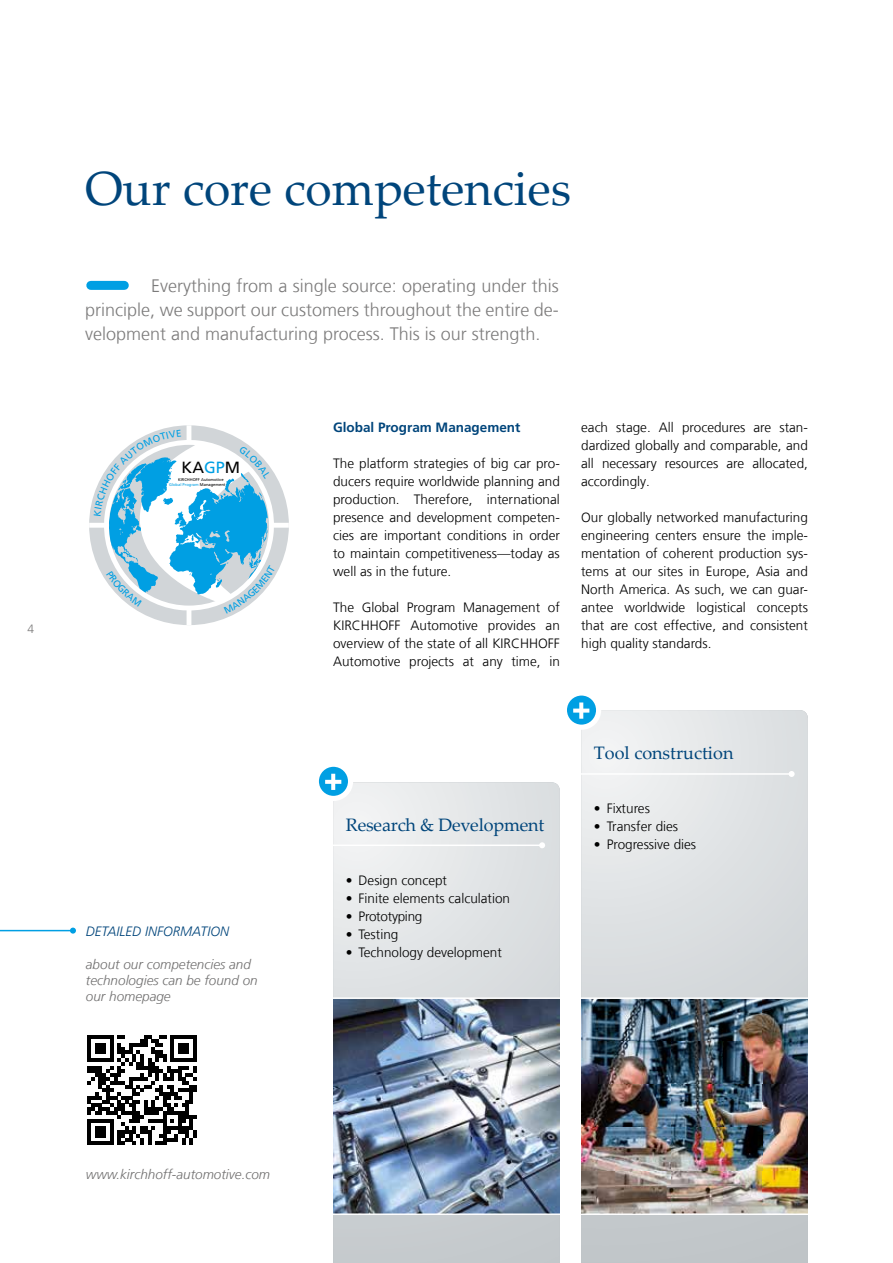
<style>
.page{position:relative;width:893px;height:1263px;background:#fff}
.page>*{position:absolute;margin:0;border:0;box-sizing:border-box;transform-origin:0 0}
.t1{font:48px "Palatino Linotype";color:#00457b}
.t2{font:300 18px/24px "Frutiger LT Com";color:#7c7b7b;text-align:justify}
.t3{font:18px "Palatino Linotype";letter-spacing:-.01em;color:#00457b}
.t4{font:16.2px "Frutiger CE";color:#000}
.t5{font:300 13.5px/18px "Frutiger LT Com";color:#000;text-align:justify}
.t6{font:italic 300 13.5px/16.2px "Frutiger LT Com";color:#706f6f}
.t7{font:700 13.5px "Frutiger LT Com";color:#00457b}
.t8{font:italic 300 13.5px "Frutiger LT Com";color:#00457b}
.t9{font:300 13.5px "Frutiger LT Com";letter-spacing:-.02em;color:#000}
.t10{font:300 12px "Frutiger LT Com";color:#7c7b7b}
.t11{font:4.05px/4.8px "Frutiger CE";color:#000}
.s1{color:#009fe3}
</style>
<div class="page">
<svg style="left:333px;top:782px;width:227px;height:481px;background:#dde0e2"></svg>
<svg style="left:581px;top:710px;width:227px;height:553px;background:#dbdee0"></svg>
<div style="left:91px;top:281px;width:33px;height:9px;background:#009fe3"></div>
<img style="left:333px;top:999px;width:227px;height:214px">
<img style="left:581px;top:999px;width:227px;height:214px">
<svg style="left:316px;top:764px;width:35px;height:34px"></svg>
<div style="left:314px;top:762px;width:39px;height:39px;border:5px solid #fff;border-radius:50%"></div>
<svg style="left:325px;top:774px;width:16px;height:16px"></svg>
<svg style="left:564px;top:693px;width:35px;height:34px"></svg>
<div style="left:562px;top:690px;width:39px;height:40px;border:5px solid #fff;border-radius:50%"></div>
<svg style="left:573px;top:702px;width:16px;height:17px"></svg>
<hr style="left:329px;top:844px;width:213px;height:2px;background:#fff">
<svg style="left:539px;top:842px;width:6px;height:6px"></svg>
<hr style="left:579px;top:773px;width:213px;height:2px;background:#fff">
<svg style="left:789px;top:771px;width:6px;height:6px"></svg>
<div style="left:89px;top:425px;width:200px;height:200px;background:#d1d5d8;border-radius:50%"></div>
<hr style="left:187px;top:425px;width:4px;height:19px;background:#fff">
<hr style="left:187px;top:606px;width:4px;height:19px;background:#fff">
<div style="left:89px;top:523px;width:19px;height:5px;background:#fff"></div>
<div style="left:270px;top:523px;width:19px;height:5px;background:#fff"></div>
<hr style="left:0;top:930px;width:73px;height:1px;background:#009fe3">
<svg style="left:70px;top:927px;width:6px;height:6px"></svg>
<hr style="left:322px;top:997px;width:571px;height:2px;background:#fff">
<hr style="left:322px;top:1213px;width:571px;height:2px;background:#fff">
<svg style="left:87px;top:1035px;width:110px;height:110px"></svg>
<svg style="left:94px;top:429px;width:185px;height:187px"></svg>
<p class="t10" style="left:27px;top:622px;width:8px">4</p>
<h1 class="t1" style="left:85px;top:155px;width:488px">Our core competencies</h1>
<h2 class="t2" style="left:85px;top:273px;width:475px;text-indent:66px">Everything from a single source: operating under this principle, we support our customers throughout the entire de&shy;velopment and manufacturing process. This is our strength.</h2>
<p class="t4" style="left:182px;top:457px;width:60px">KA<span class="s1">GP</span>M</p>
<p class="t11" style="left:169px;top:477px;width:58px;text-indent:9px">KIRCHHOFF Automotive<br><span class="s1">Global Program</span> Management</p>
<p class="t8" style="left:86px;top:924px;width:145px">DETAILED INFORMATION</p>
<p class="t6" style="left:86px;top:956px;width:173px">about our competencies and technologies can be found on our homepage</p>
<p class="t7" style="left:333px;top:420px;width:189px">Global Program Management</p>
<p class="t5" style="left:333px;top:455px;width:228px">The platform strategies of big car pro&shy;ducers require worldwide planning and production. Therefore, international presence and development competen&shy;cies are important conditions in order to maintain competitiveness—today as well as in the future.</p>
<p class="t5" style="left:333px;top:599px;width:228px">The Global Program Management of KIRCHHOFF Automotive provides an overview of the state of all KIRCHHOFF Automotive projects at any time, in</p>
<p class="t5" style="left:581px;top:419px;width:228px">each stage. All procedures are stan&shy;dardized globally and comparable, and all necessary resources are allocated, accordingly.</p>
<p class="t5" style="left:581px;top:509px;width:228px">Our globally networked manufacturing engineering centers ensure the imple&shy;mentation of coherent production sys&shy;tems at our sites in Europe, Asia and North America. As such, we can guar&shy;antee worldwide logistical concepts that are cost effective, and consistent high quality standards.</p>
<h2 class="t3" style="left:346px;top:812px;width:200px">Research &amp; Development</h2>
<p class="t5" style="left:346px;top:872px;width:103px">• Design concept</p>
<p class="t5" style="left:346px;top:890px;width:166px">• Finite elements calculation</p>
<p class="t9" style="left:346px;top:909px;width:78px">• Prototyping</p>
<p class="t5" style="left:346px;top:926px;width:54px">• Testing</p>
<p class="t5" style="left:346px;top:944px;width:158px">• Technology development</p>
<h2 class="t3" style="left:594px;top:740px;width:141px">Tool construction</h2>
<p class="t5" style="left:594px;top:800px;width:57px">• Fixtures</p>
<p class="t5" style="left:594px;top:818px;width:86px">• Transfer dies</p>
<p class="t5" style="left:594px;top:836px;width:104px">• Progressive dies</p>
<p class="t6" style="left:86px;top:1166px;width:186px">www.kirchhoff-automotive.com</p>
</div>
